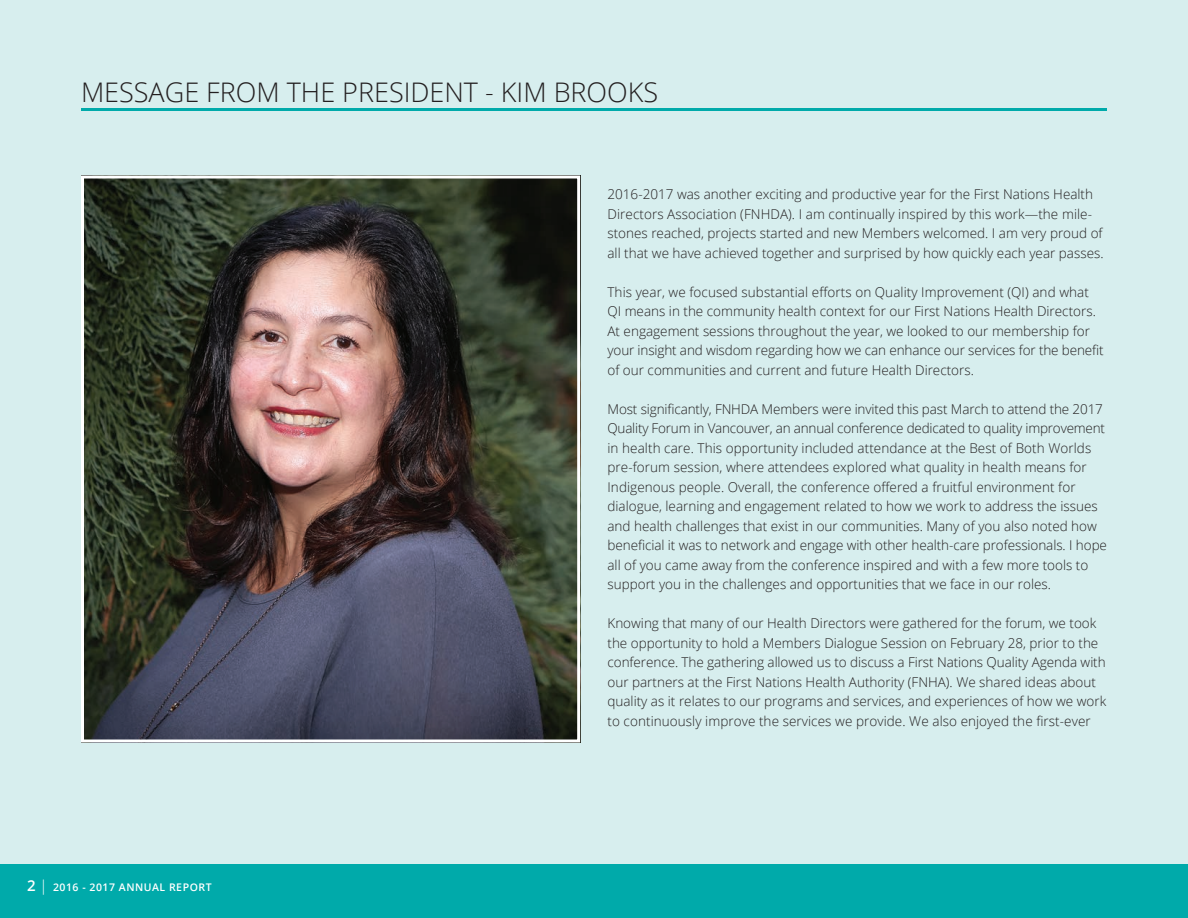
<style>
.page{position:relative;width:1188px;height:918px;background:#d7eeee}
.page>*{position:absolute;margin:0;border:0;box-sizing:border-box;transform-origin:0 0}
.t1{font:300 27px "Open Sans";color:#231f20}
.t2{font:300 13.5px/19.5px "Open Sans";color:#231f20}
.t3{font:600 10.5px "Open Sans";letter-spacing:.05em;color:#fff}
.s1{font-size:15px}
.s2{font-weight:300;font-size:15px}
</style>
<div class="page">
<div style="left:0;top:864px;width:1188px;height:54px;background:#0aa"></div>
<hr style="left:81px;top:108px;width:1026px;height:3px;background:#0aa">
<img style="left:85px;top:180px;width:491px;height:558px">
<div style="left:81px;top:176px;width:499px;height:566px;border:3px solid #fff"></div>
<h1 class="t1" style="left:81px;top:73px;width:579px">MESSAGE FROM THE PRESIDENT - KIM BROOKS</h1>
<p class="t3" style="left:27px;top:880px;width:186px"><span class="s1">2</span> <span class="s2">|</span> 2016 - 2017 ANNUAL REPORT</p>
<p class="t2" style="left:608px;top:184px;width:498px">2016-2017 was another exciting and productive year for the First Nations Health Directors Association (FNHDA). I am continually inspired by this work—the mile&shy;stones reached, projects started and new Members welcomed. I am very proud of all that we have achieved together and surprised by how quickly each year passes.</p>
<p class="t2" style="left:608px;top:282px;width:498px">This year, we focused substantial efforts on Quality Improvement (QI) and what QI means in the community health context for our First Nations Health Directors.<br>At engagement sessions throughout the year, we looked to our membership for your insight and wisdom regarding how we can enhance our services for the benefit of our communities and current and future Health Directors.</p>
<p class="t2" style="left:608px;top:399px;width:501px">Most significantly, FNHDA Members were invited this past March to attend the 2017<br>Quality Forum in Vancouver, an annual conference dedicated to quality improvement in health care. This opportunity included attendance at the Best of Both Worlds pre-forum session, where attendees explored what quality in health means for Indigenous people. Overall, the conference offered a fruitful environment for dialogue, learning and engagement related to how we work to address the issues and health challenges that exist in our communities. Many of you also noted how beneficial it was to network and engage with other health-care professionals. I hope all of you came away from the conference inspired and with a few more tools to support you in the challenges and opportunities that we face in our roles.</p>
<p class="t2" style="left:608px;top:613px;width:500px">Knowing that many of our Health Directors were gathered for the forum, we took the opportunity to hold a Members Dialogue Session on February 28, prior to the conference. The gathering allowed us to discuss a First Nations Quality Agenda with our partners at the First Nations Health Authority (FNHA). We shared ideas about quality as it relates to our programs and services, and experiences of how we work to continuously improve the services we provide. We also enjoyed the first-ever</p>
</div>
